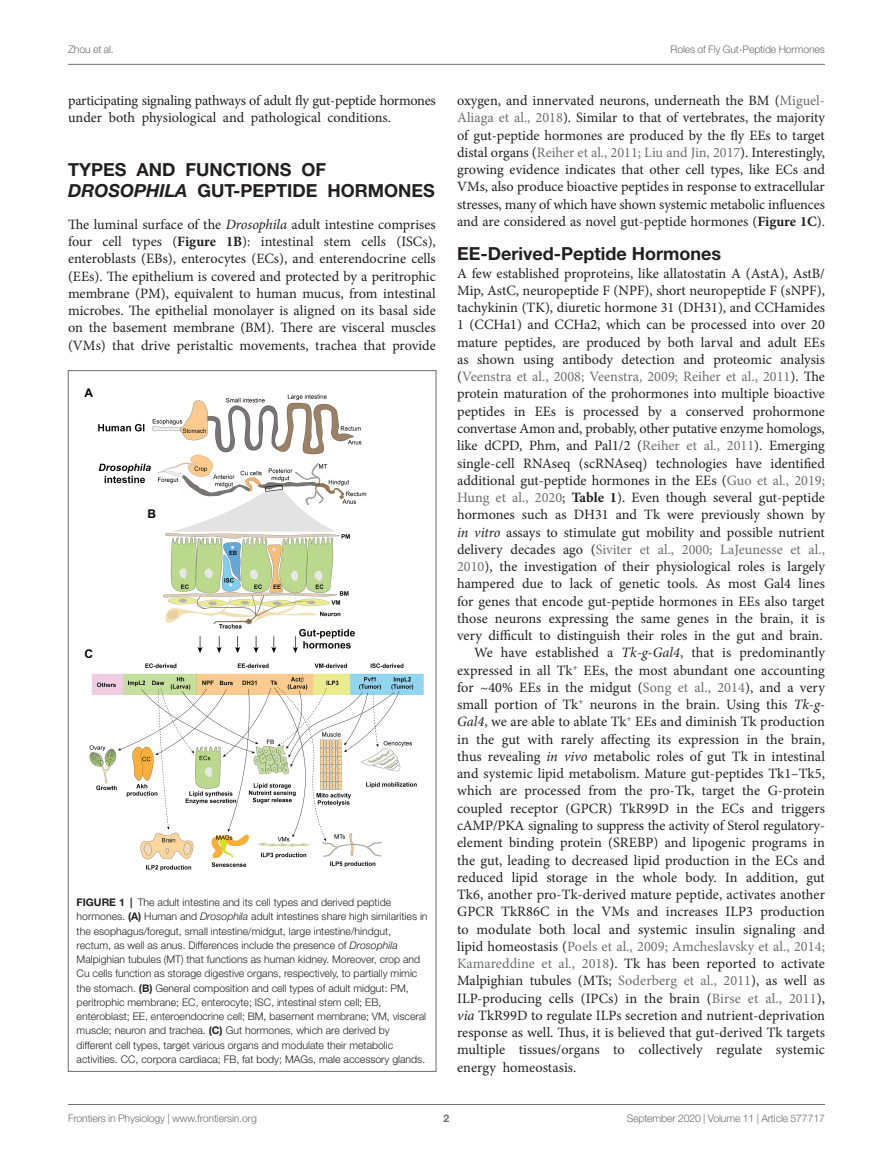
<style>
.page{position:relative;width:893px;height:1170px;background:#fff}
.page>*{position:absolute;margin:0;border:0;box-sizing:border-box;transform-origin:0 0}
.HEAD_1{font:700 18px/21px "Helvetica Neue LT Std";color:#231f20}
.HEAD_2{font:700 18px "Helvetica Neue LT Std";color:#231f20}
.TEXT_FLUSH{font:14.25px/17.2px "Minion Pro";letter-spacing:-.005em;color:#231f20;text-align:justify}
.TEXT{font:14.25px/17.2px "Minion Pro";letter-spacing:.005em;color:#231f20;text-align:justify}
.t1{font:700 12px "Arial";color:#040503}
.FIG_LEG{font:300 10.5px/14.2px "Helvetica Neue LT Std";color:#231f20}
.t2{font:300 10.5px "Helvetica Neue LT Std";letter-spacing:-.015em;color:#6c6d70}
.t3{font:700 10.5px "Helvetica Neue LT Std";color:#6c6d70}
.s1{font-style:italic}
.s2{font-weight:700}
.s3{color:#6c6d70}
</style>
<div class="page">
<hr style="left:68px;top:64px;width:757px;height:1px;background:#6c6d70">
<hr style="left:68px;top:1104px;width:757px;height:1px;background:#6c6d70">
<img style="left:89px;top:394px;width:335px;height:477px">
<p class="t2" style="left:68px;top:42px;width:47px">Zhou et al.</p>
<p class="t2" style="left:670px;top:42px;width:156px">Roles of Fly Gut-Peptide Hormones</p>
<p class="TEXT_FLUSH" style="left:68px;top:92px;width:369px">participating signaling pathways of adult fly gut-peptide hormones under both physiological and pathological conditions.</p>
<p class="HEAD_1" style="left:68px;top:159px;width:368px">TYPES AND FUNCTIONS OF<br><span class="s1">DROSOPHILA</span> GUT-PEPTIDE HORMONES</p>
<p class="TEXT_FLUSH" style="left:68px;top:216px;width:369px">The luminal surface of the <span class="s1">Drosophila</span> adult intestine comprises four cell types (<span class="s2">Figure 1B</span>): intestinal stem cells (ISCs), enteroblasts (EBs), enterocytes (ECs), and enterendocrine cells (EEs). The epithelium is covered and protected by a peritrophic membrane (PM), equivalent to human mucus, from intestinal microbes. The epithelial monolayer is aligned on its basal side on the basement membrane (BM). There are visceral muscles (VMs) that drive peristaltic movements, trachea that provide</p>
<p class="t1" style="left:84px;top:384px;width:10px">A</p>
<p class="t1" style="left:84px;top:645px;width:10px">C</p>
<p class="t1" style="left:147px;top:505px;width:10px">B</p>
<p class="FIG_LEG" style="left:77px;top:894px;width:352px"><span class="s2">FIGURE 1 |</span> The adult intestine and its cell types and derived peptide hormones. <span class="s2">(A)</span> Human and <span class="s1">Drosophila</span> adult intestines share high similarities in the esophagus/foregut, small intestine/midgut, large intestine/hindgut, rectum, as well as anus. Differences include the presence of <span class="s1">Drosophila </span>Malpighian tubules (MT) that functions as human kidney. Moreover, crop and Cu cells function as storage digestive organs, respectively, to partially mimic the stomach. <span class="s2">(B)</span> General composition and cell types of adult midgut: PM, peritrophic membrane; EC, enterocyte; ISC, intestinal stem cell; EB, enteroblast; EE, enteroendocrine cell; BM, basement membrane; VM, visceral muscle; neuron and trachea. <span class="s2">(C)</span> Gut hormones, which are derived by different cell types, target various organs and modulate their metabolic activities. CC, corpora cardiaca; FB, fat body; MAGs, male accessory glands.</p>
<p class="TEXT_FLUSH" style="left:457px;top:92px;width:369px">oxygen, and innervated neurons, underneath the BM (<span class="s3">Miguel-Aliaga et al., 2018</span>). Similar to that of vertebrates, the majority of gut-peptide hormones are produced by the fly EEs to target distal organs (<span class="s3">Reiher et al., 2011; Liu and Jin, 2017</span>). Interestingly, growing evidence indicates that other cell types, like ECs and VMs, also produce bioactive peptides in response to extracellular stresses, many of which have shown systemic metabolic influences and are considered as novel gut-peptide hormones (<span class="s2">Figure 1C</span>).</p>
<p class="HEAD_2" style="left:457px;top:243px;width:265px">EE-Derived-Peptide Hormones</p>
<p class="TEXT_FLUSH" style="left:457px;top:264px;width:369px">A few established proproteins, like allatostatin A (AstA), AstB/ Mip, AstC, neuropeptide F (NPF), short neuropeptide F (sNPF), tachykinin (TK), diuretic hormone 31 (DH31), and CCHamides 1 (CCHa1) and CCHa2, which can be processed into over 20 mature peptides, are produced by both larval and adult EEs as shown using antibody detection and proteomic analysis (<span class="s3">Veenstra et al., 2008; Veenstra, 2009; Reiher et al., 2011</span>). The protein maturation of the prohormones into multiple bioactive peptides in EEs is processed by a conserved prohormone convertase Amon and, probably, other putative enzyme homologs, like dCPD, Phm, and Pal1/2 (<span class="s3">Reiher et al., 2011</span>). Emerging single-cell RNAseq (scRNAseq) technologies have identified additional gut-peptide hormones in the EEs (<span class="s3">Guo et al., 2019; Hung et al., 2020</span>; <span class="s2">Table 1</span>). Even though several gut-peptide hormones such as DH31 and Tk were previously shown by <span class="s1">in vitro</span> assays to stimulate gut mobility and possible nutrient delivery decades ago (<span class="s3">Siviter et al., 2000; LaJeunesse et al., 2010</span>), the investigation of their physiological roles is largely hampered due to lack of genetic tools. As most Gal4 lines for genes that encode gut-peptide hormones in EEs also target those neurons expressing the same genes in the brain, it is very difficult to distinguish their roles in the gut and brain.</p>
<p class="TEXT" style="left:457px;top:644px;width:369px;text-indent:17px">We have established a <span class="s1">Tk-g-Gal4</span>, that is predominantly expressed in all Tk<sup>+</sup> EEs, the most abundant one accounting for ~40% EEs in the midgut (<span class="s3">Song et al., 2014</span>), and a very small portion of Tk<sup>+</sup> neurons in the brain. Using this <span class="s1">Tk-g-Gal4</span>, we are able to ablate Tk<sup>+</sup> EEs and diminish Tk production in the gut with rarely affecting its expression in the brain, thus revealing <span class="s1">in vivo</span> metabolic roles of gut Tk in intestinal and systemic lipid metabolism. Mature gut-peptides Tk1–Tk5, which are processed from the pro-Tk, target the G-protein coupled receptor (GPCR) TkR99D in the ECs and triggers cAMP/PKA signaling to suppress the activity of Sterol regulatory&shy;element binding protein (SREBP) and lipogenic programs in the gut, leading to decreased lipid production in the ECs and reduced lipid storage in the whole body. In addition, gut Tk6, another pro-Tk-derived mature peptide, activates another GPCR TkR86C in the VMs and increases ILP3 production to modulate both local and systemic insulin signaling and lipid homeostasis (<span class="s3">Poels et al., 2009; Amcheslavsky et al., 2014; Kamareddine et al., 2018</span>). Tk has been reported to activate Malpighian tubules (MTs; <span class="s3">Soderberg et al., 2011</span>), as well as ILP-producing cells (IPCs) in the brain (<span class="s3">Birse et al., 2011</span>), <span class="s1">via</span> TkR99D to regulate ILPs secretion and nutrient-deprivation response as well. Thus, it is believed that gut-derived Tk targets multiple tissues/organs to collectively regulate systemic energy homeostasis.</p>
<p class="t2" style="left:68px;top:1111px;width:190px">Frontiers in Physiology | www.frontiersin.org</p>
<p class="t3" style="left:444px;top:1111px;width:7px">2</p>
<p class="t2" style="left:627px;top:1111px;width:200px">September 2020 | Volume 11 | Article 577717</p>
</div>
